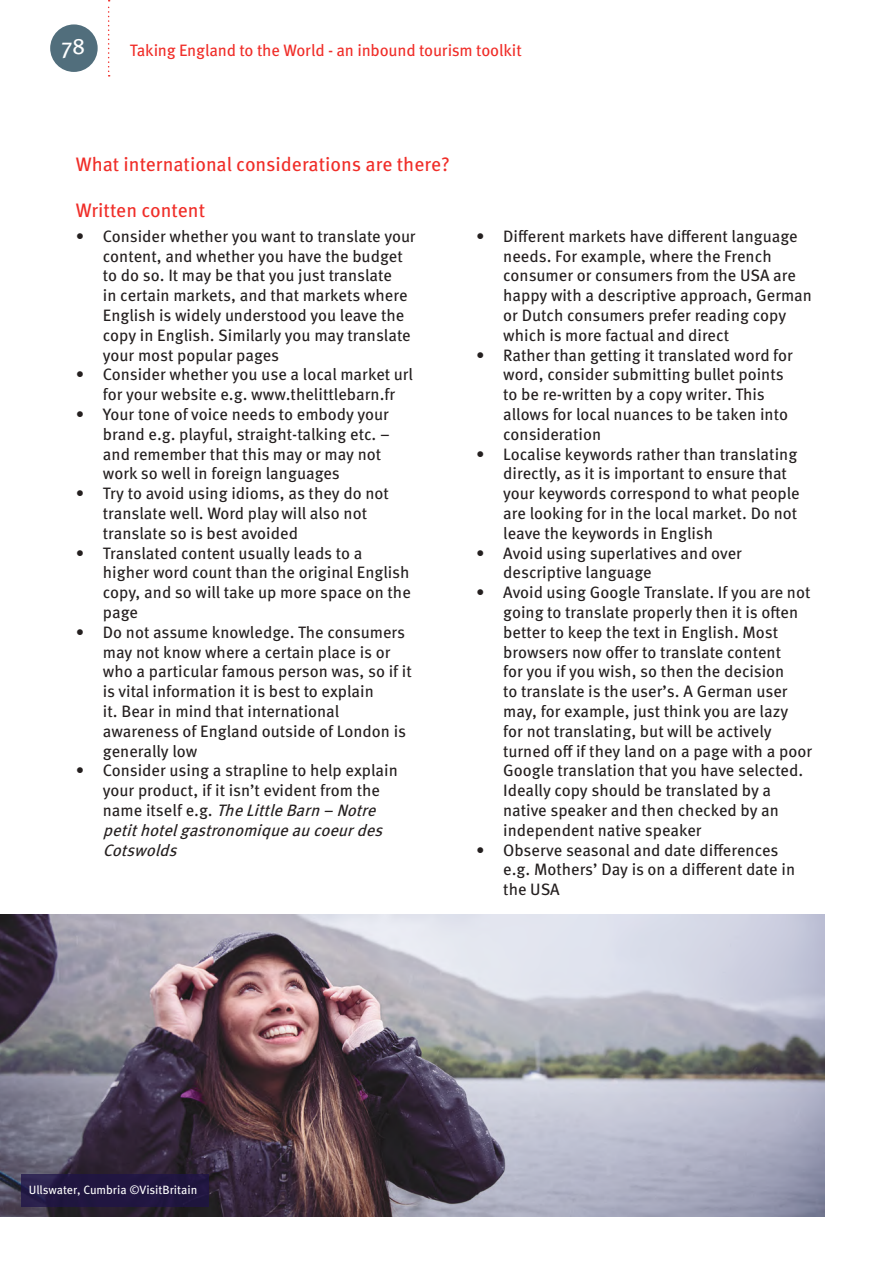
<style>
.page{position:relative;width:893px;height:1263px;background:#fff}
.page>*{position:absolute;margin:0;border:0;box-sizing:border-box;transform-origin:0 0}
.t1{font:22.5px "Meta Pro";color:#fff}
.t2{font:19.5px "Meta Pro";color:#f02d28}
.t3{font:16.5px/19.8px "Meta Pro";color:#241f1f}
.t4{font:16.5px "Meta Pro";letter-spacing:-.015em;color:#f02d28}
.t5{font:12px "Meta Pro";letter-spacing:-.005em;color:#fff}
.s1{font-style:italic}
</style>
<div class="page">
<svg style="left:108px;top:0;width:2px;height:77px"></svg>
<div style="left:50px;top:24px;width:48px;height:48px;background:#516e7c;border-radius:50%"></div>
<img style="left:0;top:914px;width:824px;height:303px">
<div style="left:21px;top:1174px;width:187px;height:32px;background:linear-gradient(to right,#261c48,#1e133d)"></div>
<h1 class="t1" style="left:61px;top:29px;width:26px">78</h1>
<p class="t4" style="left:130px;top:37px;width:393px">Taking England to the World - an inbound tourism toolkit</p>
<p class="t2" style="left:76px;top:149px;width:375px">What international considerations are there?</p>
<p class="t2" style="left:76px;top:196px;width:131px">Written content</p>
<p class="t3" style="left:103px;top:225px;width:314px;text-indent:-27px">• Consider whether you want to translate your content, and whether you have the budget to do so. It may be that you just translate<br>in certain markets, and that markets where English is widely understood you leave the copy in English. Similarly you may translate your most popular pages</p>
<p class="t3" style="left:76px;top:364px;width:339px;text-align:center">• Consider whether you use a local market url for your website e.g. www.thelittlebarn.fr</p>
<p class="t3" style="left:103px;top:403px;width:288px;text-indent:-27px">• Your tone of voice needs to embody your brand e.g. playful, straight-talking etc. – and remember that this may or may not work so well in foreign languages</p>
<p class="t3" style="left:103px;top:482px;width:288px;text-indent:-27px">• Try to avoid using idioms, as they do not translate well. Word play will also not translate so is best avoided</p>
<p class="t3" style="left:103px;top:542px;width:309px;text-indent:-27px">• Translated content usually leads to a higher word count than the original English copy, and so will take up more space on the page</p>
<p class="t3" style="left:103px;top:621px;width:310px;text-indent:-27px">• Do not assume knowledge. The consumers may not know where a certain place is or who a particular famous person was, so if it is vital information it is best to explain<br>it. Bear in mind that international awareness of England outside of London is generally low</p>
<p class="t3" style="left:103px;top:760px;width:297px;text-indent:-27px">• Consider using a strapline to help explain your product, if it isn’t evident from the<br>n a m e i t s e l f e . g . <span class="s1">TheLittleBarn–Notre petithotelgastronomiqueaucoeurdes Cotswolds</span></p>
<p class="t3" style="left:503px;top:225px;width:310px;text-indent:-27px">• Different markets have different language needs. For example, where the French consumer or consumers from the USA are happy with a descriptive approach, German or Dutch consumers prefer reading copy which is more factual and direct</p>
<p class="t3" style="left:503px;top:344px;width:291px;text-indent:-27px">• Rather than getting it translated word for word, consider submitting bullet points to be re-written by a copy writer. This allows for local nuances to be taken into consideration</p>
<p class="t3" style="left:503px;top:443px;width:298px;text-indent:-27px">• Localise keywords rather than translating directly, as it is important to ensure that your keywords correspond to what people are looking for in the local market. Do not leave the keywords in English</p>
<p class="t3" style="left:503px;top:542px;width:240px;text-indent:-27px">• Avoid using superlatives and over descriptive language</p>
<p class="t3" style="left:503px;top:581px;width:310px;text-indent:-27px">• Avoid using Google Translate. If you are not going to translate properly then it is often better to keep the text in English. Most browsers now offer to translate content<br>for you if you wish, so then the decision<br>to translate is the user’s. A German user may, for example, just think you are lazy<br>for not translating, but will be actively turned off if they land on a page with a poor Google translation that you have selected.<br>Ideally copy should be translated by a native speaker and then checked by an independent native speaker</p>
<p class="t3" style="left:503px;top:839px;width:293px;text-indent:-27px">• Observe seasonal and date differences e.g. Mothers’ Day is on a different date in the USA</p>
<p class="t5" style="left:29px;top:1181px;width:170px">Ullswater, Cumbria ©VisitBritain</p>
</div>
